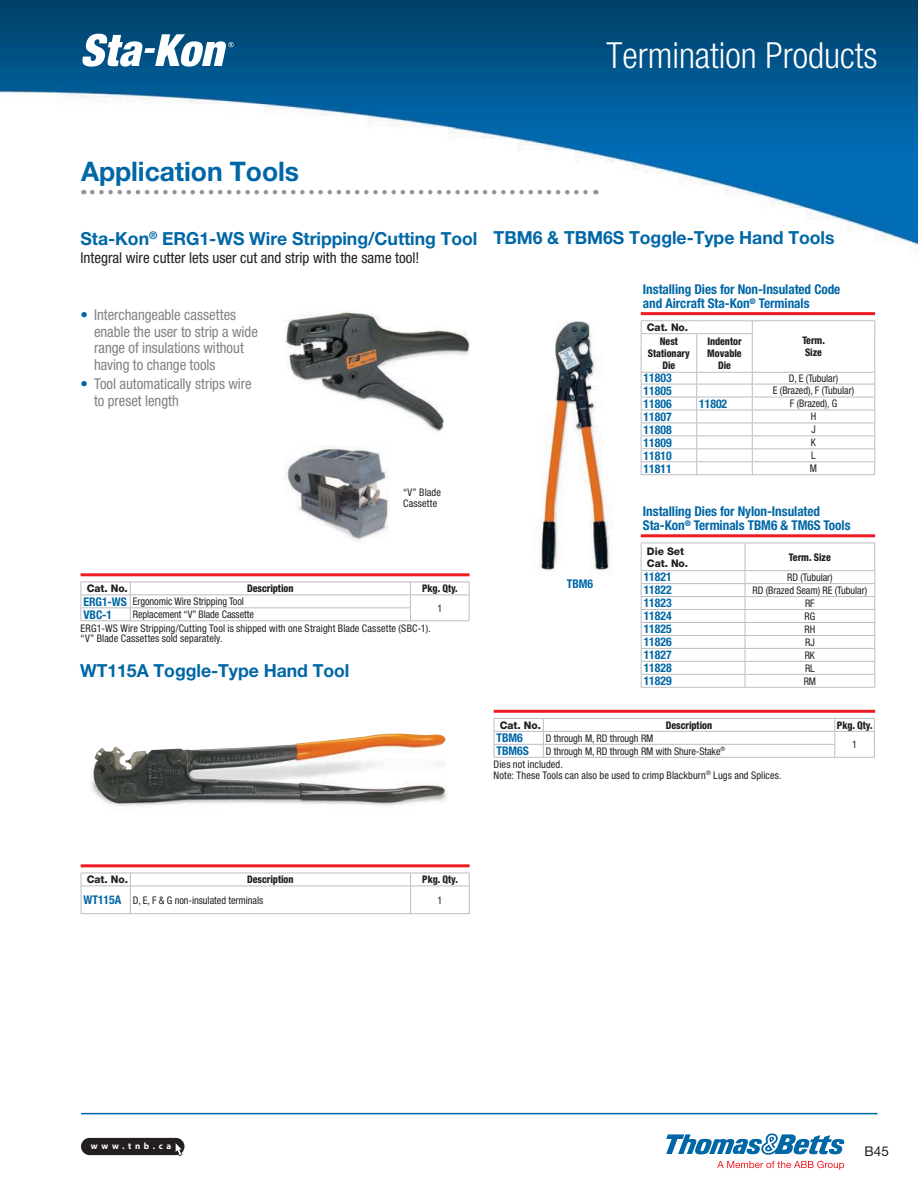
<style>
.page{position:relative;width:918px;height:1188px;background:#fff}
.page>*{position:absolute;margin:0;border:0;box-sizing:border-box;transform-origin:0 0}
.t1{font:300 condensed 36px "Helvetica Neue LT Std";color:#fff}
.t2{font:700 27px "Helvetica Neue LT Std";letter-spacing:-.005em;color:#0067a6}
.t3{font:700 18px "Helvetica Neue LT Std";letter-spacing:-.005em;color:#0067a6}
.t4{font:condensed 15px/16.5px "Helvetica Neue LT Std";color:#808285}
.t5{font:condensed 15px "Helvetica Neue LT Std";color:#231f20}
.t6{font:700 condensed 13.5px/14.2px "Helvetica Neue LT Std";letter-spacing:-.005em;color:#0067a6}
.t7{font:13.5px "Helvetica Neue LT Std";color:#231f20}
.t8{font:700 condensed 12px "Helvetica Neue LT Std";letter-spacing:-.005em;color:#0067a6}
.t9{font:condensed 10.5px/13.6px "Helvetica Neue LT Std";letter-spacing:-.005em;color:#231f20}
.t10{font:800 condensed 10.5px/12px "Helvetica Neue LT Std";letter-spacing:-.005em;color:#231f20;text-align:center;scale:.94 1}
.t11{font:condensed 10.5px/10.5px "Helvetica Neue LT Std";letter-spacing:.015em;color:#231f20}
.t12{font:800 10.5px/12px "Helvetica Neue LT Std";letter-spacing:-.005em;color:#231f20}
.t13{font:700 9px "Myriad Pro";letter-spacing:.4em;color:#fff}
.s1{font-weight:700;font-stretch:normal;color:#0067a6}
.s2{font-weight:700;font-size:12px;color:#0067a6}
</style>
<div class="page">
<img style="left:0;top:0;width:918px;height:251px">
<div style="left:81px;top:1138px;width:103px;height:17px;background:#231f20;border-radius:9px"></div>
<svg style="left:175px;top:1143px;width:8px;height:13px"></svg>
<hr style="left:81px;top:1113px;width:797px;height:1px;background:#0067a6">
<svg style="left:81px;top:34px;width:153px;height:33px"></svg>
<svg style="left:717px;top:1161px;width:127px;height:9px"></svg>
<svg style="left:666px;top:1133px;width:178px;height:22px"></svg>
<svg style="left:92px;top:190px;width:504px;height:4px"></svg>
<img style="left:539px;top:321px;width:73px;height:254px">
<img style="left:285px;top:311px;width:185px;height:121px">
<img style="left:284px;top:446px;width:105px;height:95px">
<hr style="left:81px;top:864px;width:389px;height:3px;background:#ed1c24">
<svg style="left:81px;top:873px;width:389px;height:40px"></svg>
<hr style="left:81px;top:913px;width:389px;height:1px;background:#bbbdc0">
<hr style="left:494px;top:710px;width:381px;height:3px;background:#ed1c24">
<svg style="left:494px;top:718px;width:381px;height:39px"></svg>
<hr style="left:494px;top:757px;width:381px;height:1px;background:#bbbdc0">
<img style="left:91px;top:734px;width:357px;height:72px">
<hr style="left:81px;top:573px;width:389px;height:3px;background:#ed1c24">
<svg style="left:81px;top:582px;width:389px;height:38px"></svg>
<hr style="left:81px;top:620px;width:389px;height:1px;background:#bbbdc0">
<hr style="left:641px;top:312px;width:234px;height:3px;background:#ed1c24">
<hr style="left:641px;top:320px;width:56px;height:1px;background:#bbbdc0">
<hr style="left:697px;top:320px;width:178px;height:1px;background:#bbbdc0">
<svg style="left:641px;top:321px;width:234px;height:153px"></svg>
<hr style="left:641px;top:474px;width:234px;height:1px;background:#bbbdc0">
<hr style="left:641px;top:534px;width:234px;height:3px;background:#ed1c24">
<svg style="left:641px;top:543px;width:234px;height:144px"></svg>
<hr style="left:641px;top:687px;width:234px;height:1px;background:#bbbdc0">
<h1 class="t1" style="left:606px;top:34px;width:273px">Termination Products</h1>
<h2 class="t2" style="left:81px;top:162px;width:220px">Application Tools</h2>
<h3 class="t3" style="left:81px;top:232px;width:398px">Sta-Kon<sup>®</sup> ERG1-WS Wire Stripping/Cutting Tool</h3>
<h3 class="t5" style="left:81px;top:252px;width:340px">Integral wire cutter lets user cut and strip with the same tool!</h3>
<h3 class="t4" style="left:94px;top:308px;width:165px;text-indent:-13px"><span class="s1">•</span> Interchangeable cassettes enable the user to strip a wide range of insulations without having to change tools</h3>
<h3 class="t4" style="left:94px;top:377px;width:159px;text-indent:-13px"><span class="s1">•</span> Tool automatically strips wire to preset length</h3>
<p class="t11" style="left:403px;top:488px;width:39px">“V” Blade<br>Cassette</p>
<p class="t12" style="left:87px;top:584px;width:43px">Cat. No.</p>
<p class="t10" style="left:247px;top:584px;width:51px">Description</p>
<p class="t10" style="left:422px;top:584px;width:40px">Pkg. Qty.</p>
<p class="t9" style="left:83px;top:596px;width:162px"><span class="s2">ERG1-WS</span> Ergonomic Wire Stripping Tool</p>
<p class="t9" style="left:437px;top:602px;width:6px">1</p>
<p class="t8" style="left:83px;top:610px;width:30px">VBC-1</p>
<p class="t9" style="left:81px;top:609px;width:352px;text-indent:52px">Replacement “V” Blade Cassette<br>ERG1-WS Wire Stripping/Cutting Tool is shipped with one Straight Blade Cassette (SBC-1).</p>
<p class="t11" style="left:81px;top:634px;width:144px">“V” Blade Cassettes sold separately.</p>
<h3 class="t3" style="left:80px;top:665px;width:271px">WT115A Toggle-Type Hand Tool</h3>
<h3 class="t3" style="left:494px;top:231px;width:342px">TBM6 &amp; TBM6S Toggle-Type Hand Tools</h3>
<p class="t6" style="left:643px;top:284px;width:199px">Installing Dies for Non-Insulated Code and Aircraft Sta-Kon<sup>®</sup> Terminals</p>
<p class="t12" style="left:647px;top:322px;width:43px">Cat. No.</p>
<p class="t10" style="left:802px;top:336px;width:26px;text-align:left">Term.<br>Size</p>
<p class="t10" style="left:648px;top:336px;width:46px">Nest<br>Stationary<br>Die</p>
<p class="t10" style="left:707px;top:336px;width:38px">Indentor<br>Movable<br>Die</p>
<p class="t8" style="left:644px;top:374px;width:30px">11803</p>
<p class="t9" style="left:789px;top:373px;width:51px">D, E (Tubular)</p>
<p class="t8" style="left:644px;top:386px;width:30px">11805</p>
<p class="t9" style="left:773px;top:385px;width:83px">E (Brazed), F (Tubular)</p>
<p class="t8" style="left:644px;top:399px;width:30px">11806</p>
<p class="t8" style="left:699px;top:399px;width:30px">11802</p>
<p class="t9" style="left:790px;top:398px;width:49px">F (Brazed), G</p>
<p class="t8" style="left:644px;top:412px;width:30px">11807</p>
<p class="t9" style="left:811px;top:411px;width:7px">H</p>
<p class="t8" style="left:644px;top:425px;width:30px">11808</p>
<p class="t9" style="left:811px;top:424px;width:6px">J</p>
<p class="t8" style="left:644px;top:438px;width:30px">11809</p>
<p class="t9" style="left:811px;top:437px;width:7px">K</p>
<p class="t8" style="left:644px;top:451px;width:30px">11810</p>
<p class="t9" style="left:811px;top:450px;width:6px">L</p>
<p class="t8" style="left:644px;top:464px;width:30px">11811</p>
<p class="t9" style="left:810px;top:463px;width:9px">M</p>
<p class="t8" style="left:567px;top:579px;width:28px">TBM6</p>
<p class="t6" style="left:643px;top:505px;width:209px">Installing Dies for Nylon-Insulated<br>Sta-Kon<sup>®</sup> Terminals TBM6 &amp; TM6S Tools</p>
<p class="t12" style="left:647px;top:546px;width:43px">Die Set<br>Cat. No.</p>
<p class="t10" style="left:789px;top:552px;width:46px">Term. Size</p>
<p class="t8" style="left:644px;top:573px;width:30px">11821</p>
<p class="t9" style="left:787px;top:572px;width:47px">RD (Tubular)</p>
<p class="t8" style="left:644px;top:586px;width:30px">11822</p>
<p class="t9" style="left:753px;top:585px;width:116px">RD (Brazed Seam) RE (Tubular)</p>
<p class="t8" style="left:644px;top:599px;width:30px">11823</p>
<p class="t9" style="left:805px;top:598px;width:11px">RF</p>
<p class="t8" style="left:644px;top:612px;width:30px">11824</p>
<p class="t9" style="left:805px;top:610px;width:12px">RG</p>
<p class="t8" style="left:644px;top:625px;width:30px">11825</p>
<p class="t9" style="left:805px;top:623px;width:12px">RH</p>
<p class="t8" style="left:644px;top:638px;width:30px">11826</p>
<p class="t9" style="left:805px;top:636px;width:11px">RJ</p>
<p class="t8" style="left:644px;top:651px;width:30px">11827</p>
<p class="t9" style="left:805px;top:649px;width:12px">RK</p>
<p class="t8" style="left:644px;top:664px;width:30px">11828</p>
<p class="t9" style="left:805px;top:662px;width:11px">RL</p>
<p class="t8" style="left:644px;top:677px;width:30px">11829</p>
<p class="t9" style="left:804px;top:675px;width:14px">RM</p>
<p class="t12" style="left:500px;top:720px;width:43px">Cat. No.</p>
<p class="t10" style="left:666px;top:720px;width:51px">Description</p>
<p class="t10" style="left:837px;top:720px;width:40px">Pkg. Qty.</p>
<p class="t8" style="left:497px;top:734px;width:28px">TBM6</p>
<p class="t9" style="left:546px;top:732px;width:109px">D through M, RD through RM</p>
<p class="t9" style="left:852px;top:739px;width:6px">1</p>
<p class="t8" style="left:497px;top:747px;width:34px">TBM6S</p>
<p class="t9" style="left:494px;top:745px;width:233px;text-indent:52px">D through M, RD through RM with Shure-Stake<sup>®<br></sup>Dies not included.</p>
<p class="t9" style="left:494px;top:769px;width:289px">Note: These Tools can also be used to crimp Blackburn<sup>®</sup> Lugs and Splices.</p>
<p class="t12" style="left:87px;top:875px;width:43px">Cat. No.</p>
<p class="t10" style="left:247px;top:875px;width:51px">Description</p>
<p class="t10" style="left:422px;top:875px;width:40px">Pkg. Qty.</p>
<p class="t9" style="left:84px;top:894px;width:181px"><span class="s2">WT115A</span> D, E, F &amp; G non-insulated terminals</p>
<p class="t9" style="left:437px;top:894px;width:6px">1</p>
<p class="t13" style="left:91px;top:1141px;width:82px">www.tnb.ca</p>
<p class="t7" style="left:865px;top:1144px;width:26px">B45</p>
</div>
